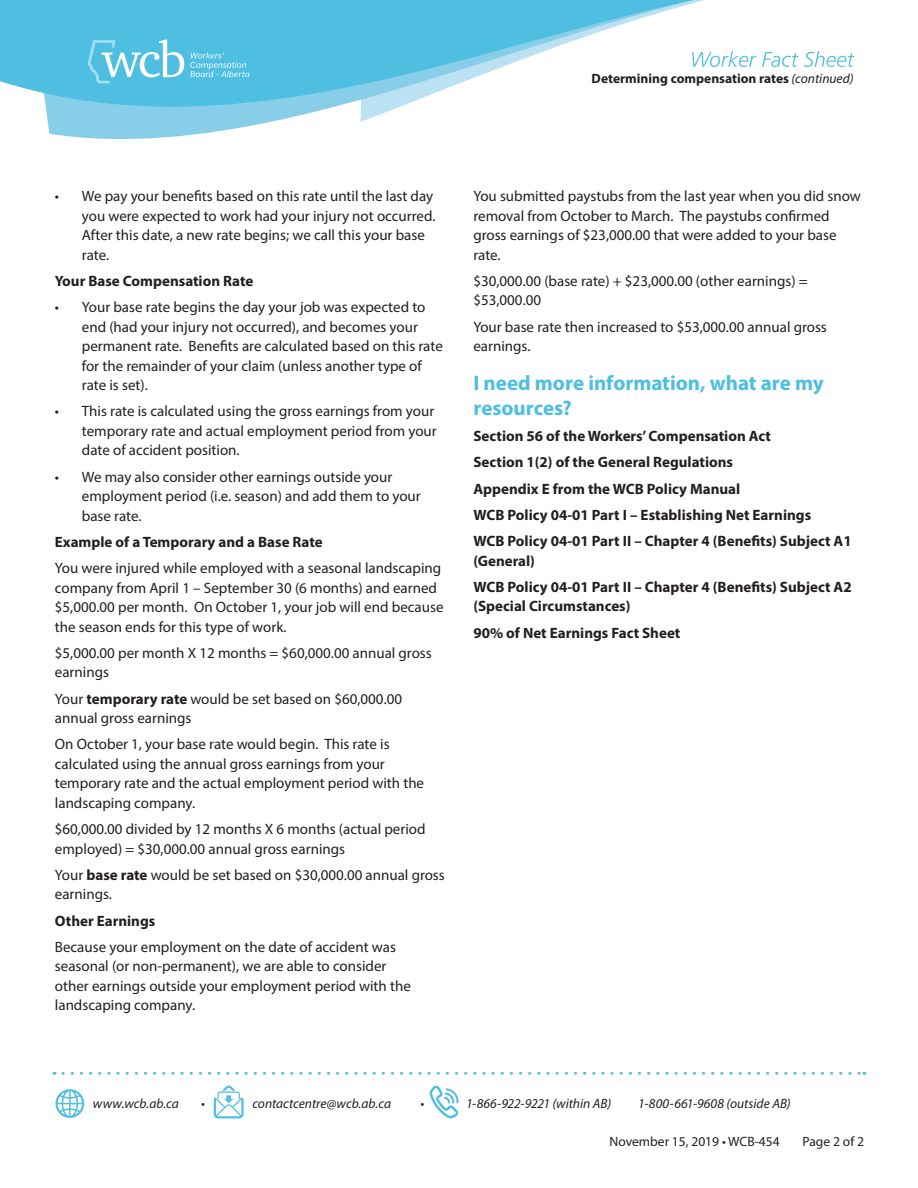
<style>
.page{position:relative;width:918px;height:1188px;background:#fff}
.page>*{position:absolute;margin:0;border:0;box-sizing:border-box;transform-origin:0 0}
.Subtitle{font:700 21px/25.2px "Myriad Pro";color:#4ebee1}
.Body_Text{font:15px/19.5px "Myriad Pro";color:#231f20}
.Body_Text-2{font:700 15px/19.5px "Myriad Pro";color:#231f20}
.t1{font:italic 13.5px "Myriad Pro";color:#231f20}
.t2{font:700 13.5px "Myriad Pro";color:#231f20}
.t3{font:13.5px "Myriad Pro";color:#231f20}
.s1{font-weight:400;font-style:italic}
.s2{font-weight:700}
</style>
<div class="page">
<svg style="left:430px;top:1086px;width:29px;height:32px"></svg>
<svg style="left:214px;top:1086px;width:30px;height:32px"></svg>
<svg style="left:63px;top:1072px;width:802px;height:3px"></svg>
<svg style="left:56px;top:1089px;width:28px;height:29px"></svg>
<svg style="left:0;top:0;width:705px;height:139px"></svg>
<svg style="left:692px;top:51px;width:163px;height:16px"></svg>
<svg style="left:190px;top:52px;width:59px;height:25px"></svg>
<svg style="left:53px;top:40px;width:131px;height:43px;background:#6bc8e5"></svg>
<p class="t2" style="left:592px;top:70px;width:264px">Determining compensation rates <span class="s1">(continued)</span></p>
<p class="Body_Text" style="left:82px;top:186px;width:355px;text-indent:-27px">• We pay your benefits based on this rate until the last day you were expected to work had your injury not occurred.<br>After this date, a new rate begins; we call this your base rate.</p>
<p class="Body_Text-2" style="left:55px;top:271px;width:200px">Your Base Compensation Rate</p>
<p class="Body_Text" style="left:82px;top:297px;width:362px;text-indent:-27px">• Your base rate begins the day your job was expected to end (had your injury not occurred), and becomes your permanent rate. Benefits are calculated based on this rate for the remainder of your claim (unless another type of rate is set).</p>
<p class="Body_Text" style="left:82px;top:401px;width:356px;text-indent:-27px">• This rate is calculated using the gross earnings from your temporary rate and actual employment period from your date of accident position.</p>
<p class="Body_Text" style="left:82px;top:467px;width:340px;text-indent:-27px">• We may also consider other earnings outside your employment period (i.e. season) and add them to your base rate.</p>
<p class="Body_Text-2" style="left:55px;top:532px;width:269px">Example of a Temporary and a Base Rate</p>
<p class="Body_Text" style="left:55px;top:558px;width:390px">You were injured while employed with a seasonal landscaping company from April 1 – September 30 (6 months) and earned $5,000.00 per month. On October 1, your job will end because the season ends for this type of work.</p>
<p class="Body_Text" style="left:55px;top:643px;width:378px">$5,000.00 per month X 12 months = $60,000.00 annual gross earnings</p>
<p class="Body_Text" style="left:55px;top:689px;width:349px">Your <span class="s2">temporary rate</span> would be set based on $60,000.00 annual gross earnings</p>
<p class="Body_Text" style="left:55px;top:734px;width:371px">On October 1, your base rate would begin. This rate is calculated using the annual gross earnings from your temporary rate and the actual employment period with the landscaping company.</p>
<p class="Body_Text" style="left:55px;top:819px;width:372px">$60,000.00 divided by 12 months X 6 months (actual period employed) = $30,000.00 annual gross earnings</p>
<p class="Body_Text" style="left:55px;top:865px;width:391px">Your <span class="s2">base rate</span> would be set based on $30,000.00 annual gross earnings.</p>
<p class="Body_Text-2" style="left:55px;top:910px;width:102px">Other Earnings</p>
<p class="Body_Text" style="left:55px;top:937px;width:358px">Because your employment on the date of accident was seasonal (or non-permanent), we are able to consider other earnings outside your employment period with the landscaping company.</p>
<p class="Body_Text" style="left:473px;top:186px;width:389px">You submitted paystubs from the last year when you did snow removal from October to March. The paystubs confirmed gross earnings of $23,000.00 that were added to your base rate.</p>
<p class="Body_Text" style="left:473px;top:271px;width:336px">$30,000.00 (base rate) + $23,000.00 (other earnings) = $53,000.00</p>
<p class="Body_Text" style="left:473px;top:317px;width:355px">Your base rate then increased to $53,000.00 annual gross earnings.</p>
<p class="Subtitle" style="left:473px;top:369px;width:352px">I need more information, what are my resources?</p>
<p class="Body_Text-2" style="left:473px;top:426px;width:299px">Section 56 of the Workers’ Compensation Act</p>
<p class="Body_Text-2" style="left:473px;top:452px;width:261px">Section 1(2) of the General Regulations</p>
<p class="Body_Text-2" style="left:473px;top:478px;width:268px">Appendix E from the WCB Policy Manual</p>
<p class="Body_Text-2" style="left:473px;top:505px;width:339px">WCB Policy 04-01 Part I – Establishing Net Earnings</p>
<p class="Body_Text-2" style="left:473px;top:531px;width:380px">WCB Policy 04-01 Part II – Chapter 4 (Benefits) Subject A1 (General)</p>
<p class="Body_Text-2" style="left:473px;top:577px;width:380px">WCB Policy 04-01 Part II – Chapter 4 (Benefits) Subject A2 (Special Circumstances)</p>
<p class="Body_Text-2" style="left:473px;top:622px;width:209px">90% of Net Earnings Fact Sheet</p>
<p class="t1" style="left:93px;top:1095px;width:88px">www.wcb.ab.ca</p>
<p class="t1" style="left:201px;top:1095px;width:5px">•</p>
<p class="t1" style="left:252px;top:1095px;width:140px">contactcentre@wcb.ab.ca</p>
<p class="t1" style="left:421px;top:1095px;width:5px">•</p>
<p class="t1" style="left:466px;top:1095px;width:147px">1-866-922-9221 (within AB)</p>
<p class="t1" style="left:638px;top:1095px;width:154px">1-800-661-9608 (outside AB)</p>
<p class="t3" style="left:610px;top:1133px;width:172px">November 15, 2019 • WCB-454</p>
<p class="t3" style="left:803px;top:1133px;width:63px">Page 2 of 2</p>
</div>
